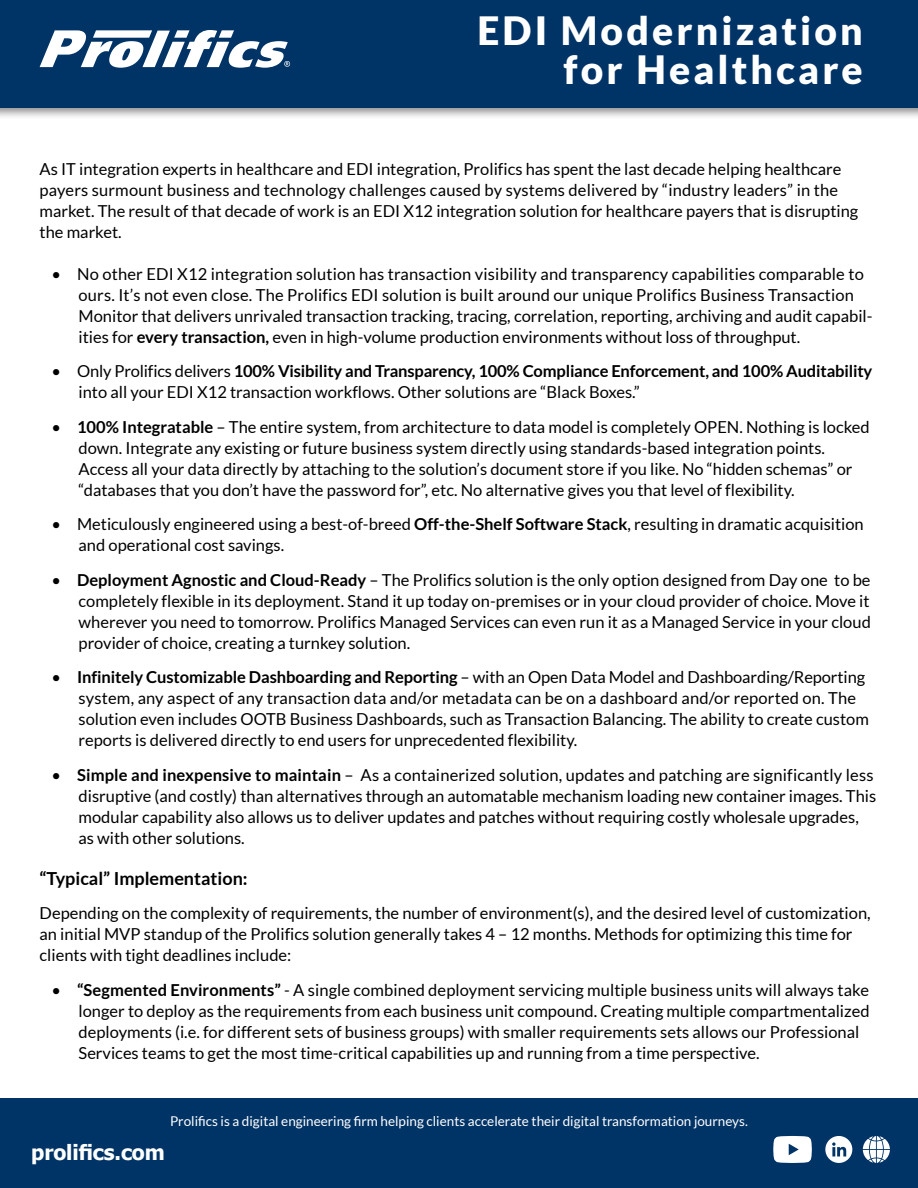
<style>
.page{position:relative;width:918px;height:1188px;background:#fff}
.page>*{position:absolute;margin:0;border:0;box-sizing:border-box;transform-origin:0 0}
.t1{font:900 39px/39px "Lato";letter-spacing:.08em;color:#fff;text-align:right}
.t2{font:700 21px "Tahoma";letter-spacing:-.005em;color:#fff}
.t3{font:700 18px "Lato";color:#000}
.t4{font:16.5px/21px "Lato";color:#000}
.t5{font:13.5px "Lato";color:#fff}
.s1{font-weight:700}
</style>
<div class="page">
<div style="left:0;top:1099px;width:918px;height:89px;background:#036"></div>
<svg style="left:863px;top:1136px;width:27px;height:27px"></svg>
<svg style="left:825px;top:1136px;width:27px;height:27px"></svg>
<svg style="left:773px;top:1136px;width:39px;height:27px"></svg>
<div style="left:0;top:0;width:918px;height:119px;background:#000;opacity:.45"></div>
<div style="left:0;top:0;width:918px;height:107px;background:#036"></div>
<svg style="left:40px;top:30px;width:250px;height:38px"></svg>
<h1 class="t1" style="left:477px;top:10px;width:387px">EDI Modernization for Healthcare</h1>
<p class="t4" style="left:40px;top:159px;width:820px">As IT integration experts in healthcare and EDI integration, Prolifics has spent the last decade helping healthcare payers surmount business and technology challenges caused by systems delivered by “industry leaders” in the market. The result of that decade of work is an EDI X12 integration solution for healthcare payers that is disrupting the market.</p>
<p class="t4" style="left:79px;top:263px;width:795px;text-indent:-27px">• No other EDI X12 integration solution has transaction visibility and transparency capabilities comparable to ours. It’s not even close. The Prolifics EDI solution is built around our unique Prolifics Business Transaction Monitor that delivers unrivaled transaction tracking, tracing, correlation, reporting, archiving and audit capabil&shy;ities for <span class="s1">every transaction,</span> even in high-volume production environments without loss of throughput.</p>
<p class="t4" style="left:79px;top:360px;width:795px;text-indent:-27px">• Only Prolifics delivers <span class="s1">100% Visibility and Transparency, 100% Compliance Enforcement, and 100% Auditability </span>into all your EDI X12 transaction workflows. Other solutions are “Black Boxes.”</p>
<p class="t4" style="left:79px;top:416px;width:793px;text-indent:-27px">• <span class="s1">100% Integratable</span> – The entire system, from architecture to data model is completely OPEN. Nothing is locked down. Integrate any existing or future business system directly using standards-based integration points.<br>Access all your data directly by attaching to the solution’s document store if you like. No “hidden schemas” or “databases that you don’t have the password for”, etc. No alternative gives you that level of flexibility.</p>
<p class="t4" style="left:79px;top:514px;width:787px;text-indent:-27px">• Meticulously engineered using a best-of-breed <span class="s1">Off-the-Shelf Software Stack</span>, resulting in dramatic acquisition and operational cost savings.</p>
<p class="t4" style="left:79px;top:569px;width:794px;text-align:justify;text-indent:-27px">• <span class="s1">Deployment Agnostic and Cloud-Ready</span> – The Prolifics solution is the only option designed from Day one to be completely flexible in its deployment. Stand it up today on-premises or in your cloud provider of choice. Move it wherever you need to tomorrow. Prolifics Managed Services can even run it as a Managed Service in your cloud provider of choice, creating a turnkey solution.</p>
<p class="t4" style="left:79px;top:667px;width:792px;text-indent:-27px">• <span class="s1">Infinitely Customizable Dashboarding and Reporting</span> – with an Open Data Model and Dashboarding/Reporting system, any aspect of any transaction data and/or metadata can be on a dashboard and/or reported on. The solution even includes OOTB Business Dashboards, such as Transaction Balancing. The ability to create custom reports is delivered directly to end users for unprecedented flexibility.</p>
<p class="t4" style="left:79px;top:764px;width:799px;text-indent:-27px">• <span class="s1">Simple and inexpensive to maintain</span> – As a containerized solution, updates and patching are significantly less disruptive (and costly) than alternatives through an automatable mechanism loading new container images. This modular capability also allows us to deliver updates and patches without requiring costly wholesale upgrades, as with other solutions.</p>
<p class="t3" style="left:40px;top:868px;width:210px">“Typical” Implementation:</p>
<p class="t4" style="left:40px;top:903px;width:833px">Depending on the complexity of requirements, the number of environment(s), and the desired level of customization, an initial MVP standup of the Prolifics solution generally takes 4 – 12 months. Methods for optimizing this time for clients with tight deadlines include:</p>
<p class="t4" style="left:79px;top:979px;width:793px;text-indent:-27px">• <span class="s1">“Segmented Environments”</span> - A single combined deployment servicing multiple business units will always take longer to deploy as the requirements from each business unit compound. Creating multiple compartmentalized deployments (i.e. for different sets of business groups) with smaller requirements sets allows our Professional Services teams to get the most time-critical capabilities up and running from a time perspective.</p>
<p class="t5" style="left:170px;top:1114px;width:579px">Prolifics is a digital engineering firm helping clients accelerate their digital transformation journeys.</p>
<p class="t2" style="left:31px;top:1138px;width:135px">prolifics.com</p>
</div>
